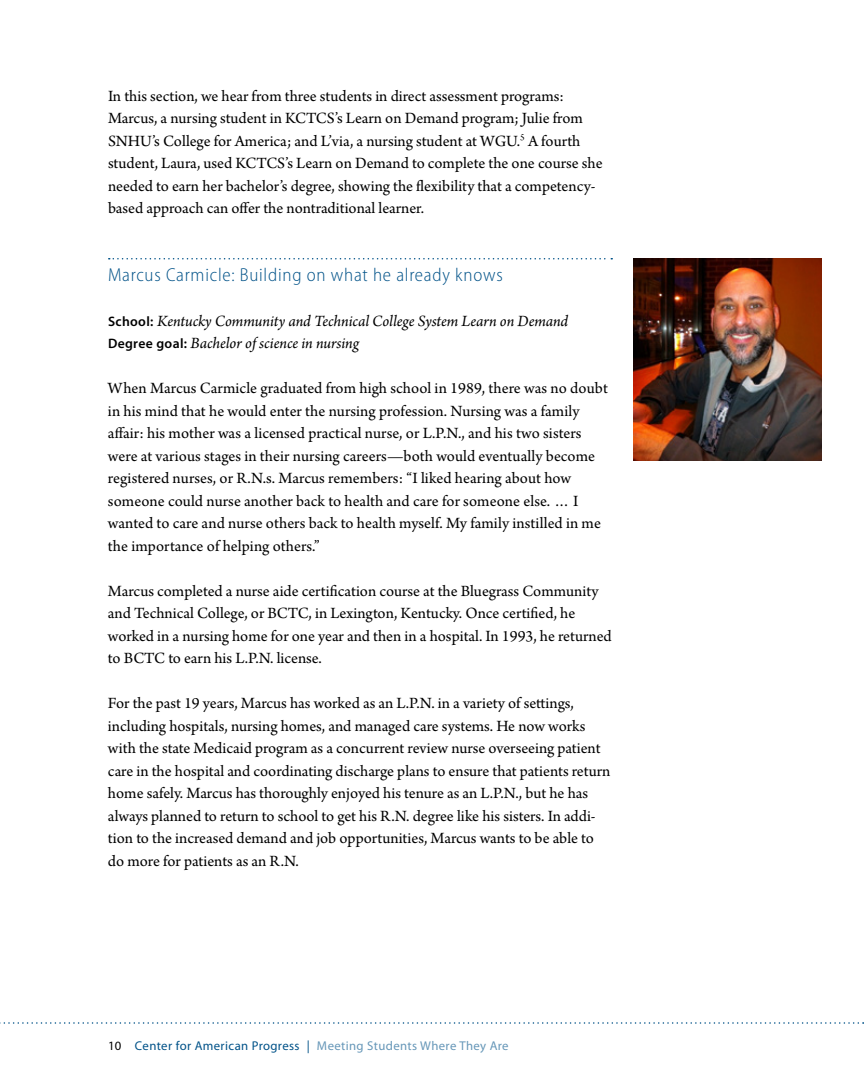
<style>
.page{position:relative;width:864px;height:1080px;background:#fff}
.page>*{position:absolute;margin:0;border:0;box-sizing:border-box;transform-origin:0 0}
.t1{font:300 semi-condensed 18.75px "Myriad Pro";letter-spacing:.04em;color:#005288}
.t2{font:16.5px/22.5px "Arno Pro";color:#000}
.t3{font:italic 16.5px/22.5px "Arno Pro";letter-spacing:-.005em;color:#000}
.t4{font:12.75px "Myriad Pro";letter-spacing:.03em;color:#6697b8}
.s1{font-family:"Myriad Pro";font-weight:600;font-style:normal;font-size:13.65px}
.s2{color:#000}
.s3{color:#005288}
</style>
<div class="page">
<svg style="left:0;top:1022px;width:864px;height:2px"></svg>
<svg style="left:109px;top:258px;width:503px;height:2px"></svg>
<img style="left:633px;top:258px;width:189px;height:202px">
<p class="t2" style="left:108px;top:85px;width:496px">In this section, we hear from three students in direct assessment programs:<br>Marcus, a nursing student in KCTCS’s Learn on Demand program; Julie from SNHU’s College for America; and L’via, a nursing student at WGU.<sup>5</sup> A fourth student, Laura, used KCTCS’s Learn on Demand to complete the one course she needed to earn her bachelor’s degree, showing the flexibility that a competency&shy;based approach can offer the nontraditional learner.</p>
<p class="t1" style="left:108px;top:264px;width:396px">Marcus Carmicle: Building on what he already knows</p>
<p class="t3" style="left:108px;top:310px;width:462px"><span class="s1">School:</span> Kentucky Community and Technical College System Learn on Demand<br><span class="s1">Degree goal:</span> Bachelor of science in nursing</p>
<p class="t2" style="left:108px;top:378px;width:501px">When Marcus Carmicle graduated from high school in 1989, there was no doubt in his mind that he would enter the nursing profession. Nursing was a family affair: his mother was a licensed practical nurse, or L.P.N., and his two sisters were at various stages in their nursing careers—both would eventually become registered nurses, or R.N.s. Marcus remembers: “I liked hearing about how someone could nurse another back to health and care for someone else. … I wanted to care and nurse others back to health myself. My family instilled in me the importance of helping others.”</p>
<p class="t2" style="left:108px;top:580px;width:505px">Marcus completed a nurse aide certification course at the Bluegrass Community and Technical College, or BCTC, in Lexington, Kentucky. Once certified, he worked in a nursing home for one year and then in a hospital. In 1993, he returned to BCTC to earn his L.P.N. license.</p>
<p class="t2" style="left:108px;top:693px;width:504px">For the past 19 years, Marcus has worked as an L.P.N. in a variety of settings, including hospitals, nursing homes, and managed care systems. He now works with the state Medicaid program as a concurrent review nurse overseeing patient care in the hospital and coordinating discharge plans to ensure that patients return home safely. Marcus has thoroughly enjoyed his tenure as an L.P.N., but he has always planned to return to school to get his R.N. degree like his sisters. In addi&shy;tion to the increased demand and job opportunities, Marcus wants to be able to do more for patients as an R.N.</p>
<p class="t4" style="left:108px;top:1038px;width:402px"><span class="s2">10</span> <span class="s3">Center for American Progress |</span> Meeting Students Where They Are</p>
</div>
